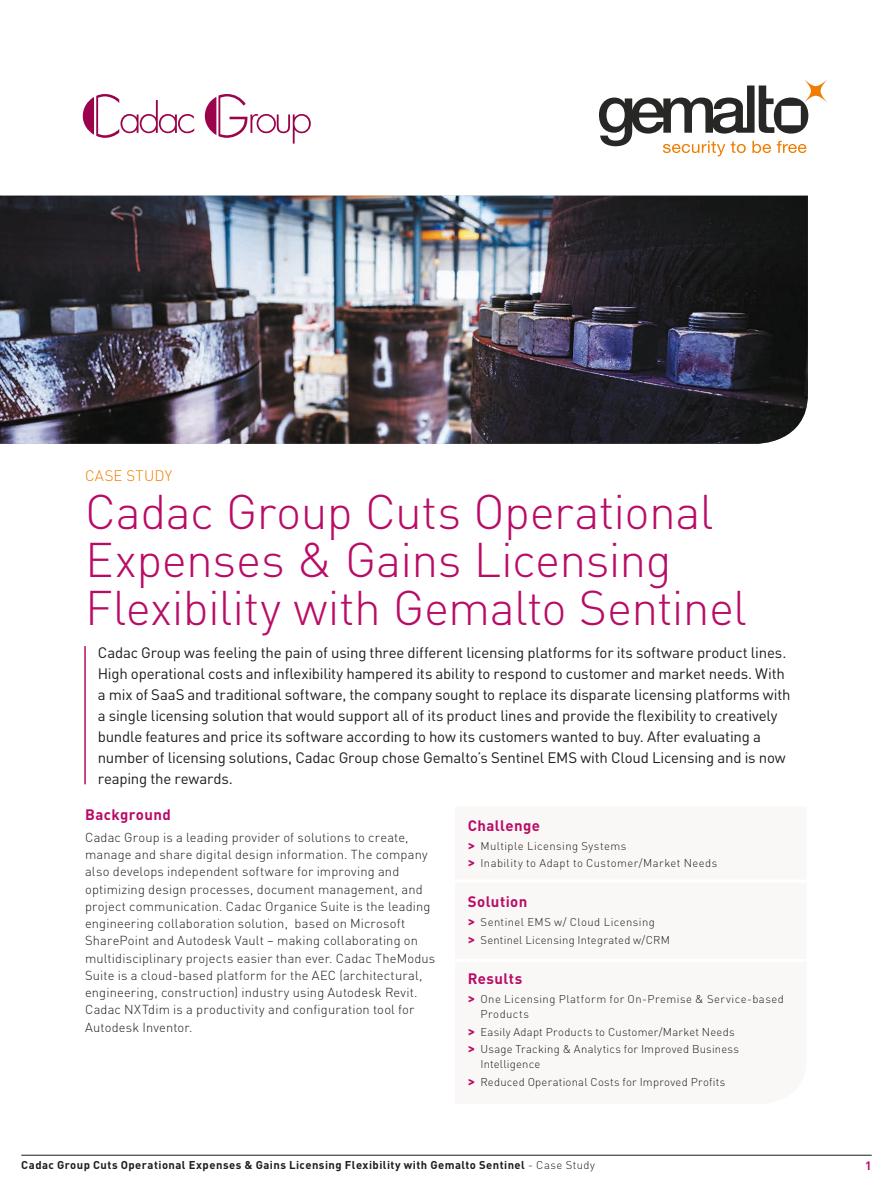
<style>
.page{position:relative;width:893px;height:1191px;background:#fff}
.page>*{position:absolute;margin:0;border:0;box-sizing:border-box;transform-origin:0 0}
.t1{font:300 48px/48px "DIN Pro";letter-spacing:-.015em;color:#b90c67}
.t2{font:15px/21px "DIN Pro";letter-spacing:-.015em;color:#1d1d1b}
.t3{font:700 15px "DIN Pro";letter-spacing:.03em;color:#b90c67}
.t4{font:300 15px "DIN Pro";letter-spacing:.015em;color:#ef7d00}
.t5{font:300 12.9px/17.2px "DIN Pro";letter-spacing:.015em;color:#1d1d1b}
.t6{font:700 12px "DIN Pro";color:#b90c67}
.t7{font:300 11.25px/17.5px "DIN Pro";letter-spacing:.03em;color:#1d1d1b}
.t8{font:700 11.25px "DIN Pro";letter-spacing:.04em;color:#1d1d1b}
.s1{font-weight:700;font-size:13.5px;color:#b90c67}
.s2{font-weight:300}
</style>
<div class="page">
<hr style="left:21px;top:1155px;width:851px;height:1px;background:#1d1d1b">
<img style="left:0;top:196px;width:808px;height:248px">
<hr style="left:84px;top:646px;width:2px;height:138px;background:#b90c67">
<svg style="left:205px;top:94px;width:106px;height:50px"></svg>
<svg style="left:83px;top:94px;width:111px;height:44px"></svg>
<svg style="left:599px;top:79px;width:228px;height:77px"></svg>
<p class="t4" style="left:85px;top:465px;width:89px">CASE STUDY</p>
<h1 class="t1" style="left:85px;top:485px;width:663px">Cadac Group Cuts Operational<br>Expenses &amp; Gains Licensing<br>Flexibility with Gemalto Sentinel</h1>
<p class="t2" style="left:98px;top:641px;width:694px">Cadac Group was feeling the pain of using three different licensing platforms for its software product lines.<br>High operational costs and inflexibility hampered its ability to respond to customer and market needs. With a mix of SaaS and traditional software, the company sought to replace its disparate licensing platforms with a single licensing solution that would support all of its product lines and provide the flexibility to creatively bundle features and price its software according to how its customers wanted to buy. After evaluating a number of licensing solutions, Cadac Group chose Gemalto’s Sentinel EMS with Cloud Licensing and is now reaping the rewards.</p>
<p class="t3" style="left:85px;top:804px;width:87px">Background</p>
<p class="t5" style="left:85px;top:828px;width:352px">Cadac Group is a leading provider of solutions to create, manage and share digital design information. The company also develops independent software for improving and optimizing design processes, document management, and project communication. Cadac Organice Suite is the leading engineering collaboration solution, based on Microsoft SharePoint and Autodesk Vault – making collaborating on multidisciplinary projects easier than ever. Cadac TheModus Suite is a cloud-based platform for the AEC (architectural, engineering, construction) industry using Autodesk Revit.<br>Cadac NXTdim is a productivity and configuration tool for Autodesk Inventor.</p>
<p class="t3" style="left:468px;top:815px;width:74px">Challenge</p>
<p class="t7" style="left:468px;top:836px;width:251px"><span class="s1">&gt;</span> Multiple Licensing Systems<br><span class="s1">&gt;</span> Inability to Adapt to Customer/Market Needs</p>
<p class="t3" style="left:468px;top:891px;width:61px">Solution</p>
<p class="t7" style="left:468px;top:913px;width:204px"><span class="s1">&gt;</span> Sentinel EMS w/ Cloud Licensing<br><span class="s1">&gt;</span> Sentinel Licensing Integrated w/CRM</p>
<p class="t3" style="left:468px;top:968px;width:56px">Results</p>
<p class="t7" style="left:480px;top:991px;width:305px;line-height:15px;text-indent:-13px"><span class="s1">&gt;</span> One Licensing Platform for On-Premise &amp; Service-based<br>Products</p>
<p class="t7" style="left:468px;top:1022px;width:273px"><span class="s1">&gt;</span> Easily Adapt Products to Customer/Market Needs <span class="s1">&gt;</span> Usage Tracking &amp; Analytics for Improved Business</p>
<p class="t7" style="left:468px;top:1054px;width:259px;text-indent:13px">Intelligence<br><span class="s1">&gt;</span> Reduced Operational Costs for Improved Profits</p>
<p class="t8" style="left:21px;top:1157px;width:575px">Cadac Group Cuts Operational Expenses &amp; Gains Licensing Flexibility with Gemalto Sentinel <span class="s2">- Case Study</span></p>
<p class="t6" style="left:865px;top:1157px;width:8px">1</p>
</div>
